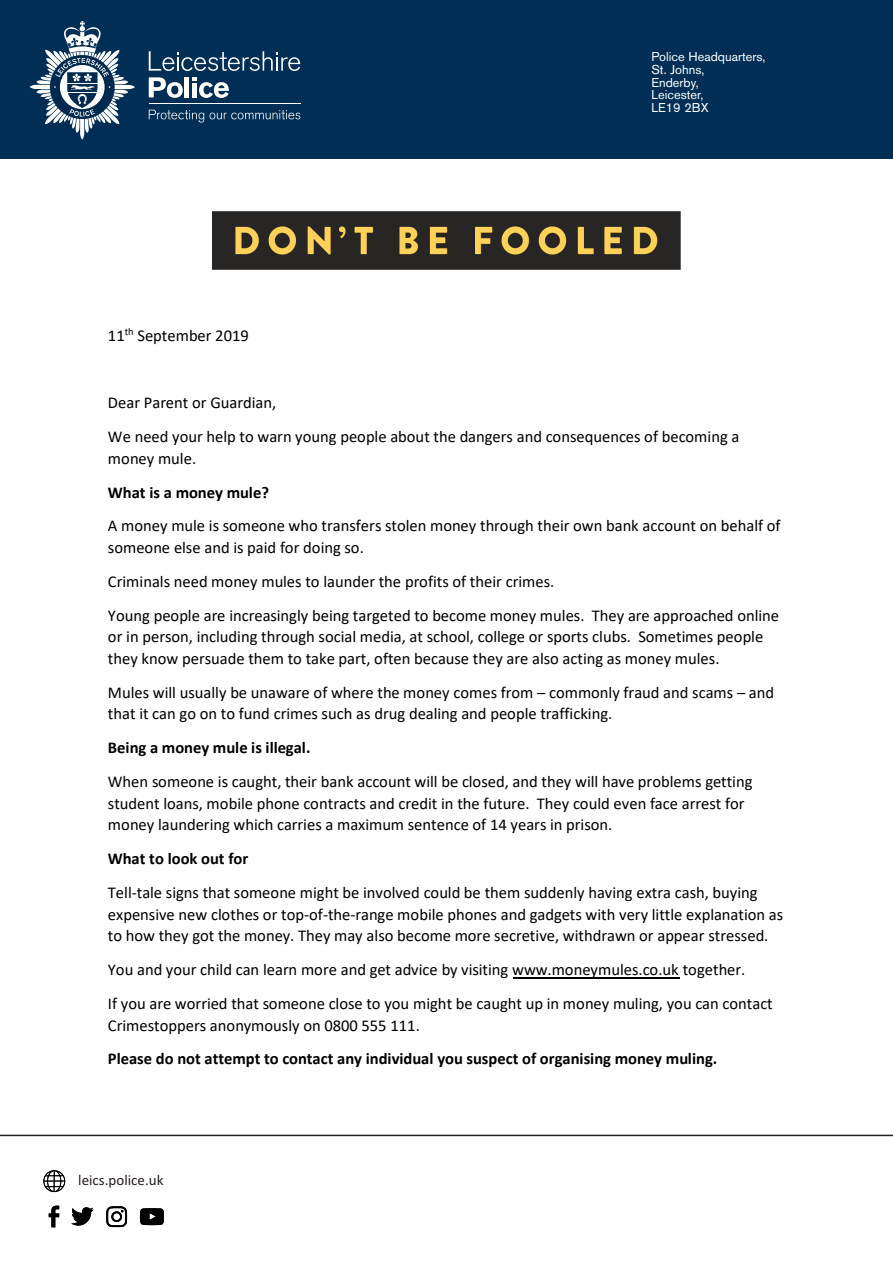
<style>
.page{position:relative;width:893px;height:1263px;background:#fff}
.page>*{position:absolute;margin:0;border:0;box-sizing:border-box;transform-origin:0 0}
.t1{font:16.5px/21.8px "Calibri";color:#000}
.t2{font:700 16.5px "Calibri";letter-spacing:-.005em;color:#000}
.t3{font:15px "Calibri";color:#231f20}
.t4{font:12.75px/12.8px "Akzidenz Grotesk Std";color:#fff}
</style>
<div class="page">
<div style="left:0;top:0;width:893px;height:158px;background:#002e54"></div>
<svg style="left:30px;top:21px;width:105px;height:119px"></svg>
<svg style="left:149px;top:51px;width:151px;height:20px"></svg>
<svg style="left:149px;top:77px;width:34px;height:21px"></svg>
<hr style="left:185px;top:77px;width:4px;height:20px;background:#fff">
<svg style="left:192px;top:77px;width:37px;height:21px"></svg>
<svg style="left:149px;top:110px;width:151px;height:13px"></svg>
<hr style="left:149px;top:104px;width:152px;height:1px;background:#fff">
<hr style="left:0;top:1135px;width:893px;height:1px;background:#231f20">
<svg style="left:49px;top:1206px;width:10px;height:21px"></svg>
<svg style="left:43px;top:1170px;width:22px;height:22px"></svg>
<svg style="left:106px;top:1206px;width:21px;height:21px"></svg>
<svg style="left:140px;top:1208px;width:24px;height:17px"></svg>
<svg style="left:71px;top:1207px;width:22px;height:18px"></svg>
<hr style="left:513px;top:977px;width:166px;height:1px;background:#000">
<img style="left:212px;top:211px;width:468px;height:58px">
<p class="t1" style="left:108px;top:326px;width:142px">11<sup>th</sup> September 2019</p>
<p class="t4" style="left:651px;top:50px;width:116px">Police Headquarters,<br>St. Johns,<br>Enderby,<br>Leicester,<br>LE19 2BX</p>
<p class="t1" style="left:108px;top:387px;width:633px;line-height:33.9px">Dear Parent or Guardian,<br>We need your help to warn young people about the dangers and consequences of becoming a</p>
<p class="t1" style="left:108px;top:449px;width:90px">money mule.</p>
<p class="t2" style="left:108px;top:485px;width:163px">What is a money mule?</p>
<p class="t1" style="left:108px;top:516px;width:674px">A money mule is someone who transfers stolen money through their own bank account on behalf of someone else and is paid for doing so.</p>
<p class="t1" style="left:108px;top:566px;width:673px;line-height:33.9px">Criminals need money mules to launder the profits of their crimes.<br>Young people are increasingly being targeted to become money mules. They are approached online</p>
<p class="t1" style="left:108px;top:627px;width:657px">or in person, including through social media, at school, college or sports clubs. Sometimes people they know persuade them to take part, often because they are also acting as money mules.</p>
<p class="t1" style="left:108px;top:683px;width:668px">Mules will usually be unaware of where the money comes from – commonly fraud and scams – and that it can go on to fund crimes such as drug dealing and people trafficking.</p>
<p class="t2" style="left:108px;top:741px;width:204px">Being a money mule is illegal.</p>
<p class="t1" style="left:108px;top:772px;width:646px">When someone is caught, their bank account will be closed, and they will have problems getting student loans, mobile phone contracts and credit in the future. They could even face arrest for money laundering which carries a maximum sentence of 14 years in prison.</p>
<p class="t2" style="left:108px;top:852px;width:142px">What to look out for</p>
<p class="t1" style="left:108px;top:883px;width:677px">Tell-tale signs that someone might be involved could be them suddenly having extra cash, buying expensive new clothes or top-of-the-range mobile phones and gadgets with very little explanation as to how they got the money. They may also become more secretive, withdrawn or appear stressed.</p>
<p class="t1" style="left:108px;top:954px;width:666px;line-height:33.8px">You and your child can learn more and get advice by visiting www.moneymules.co.uk together.<br>If you are worried that someone close to you might be caught up in money muling, you can contact</p>
<p class="t1" style="left:108px;top:1016px;width:313px">Crimestoppers anonymously on 0800 555 111.</p>
<p class="t2" style="left:108px;top:1052px;width:611px">Please do not attempt to contact any individual you suspect of organising money muling.</p>
<p class="t3" style="left:78px;top:1171px;width:87px">leics.police.uk</p>
</div>
